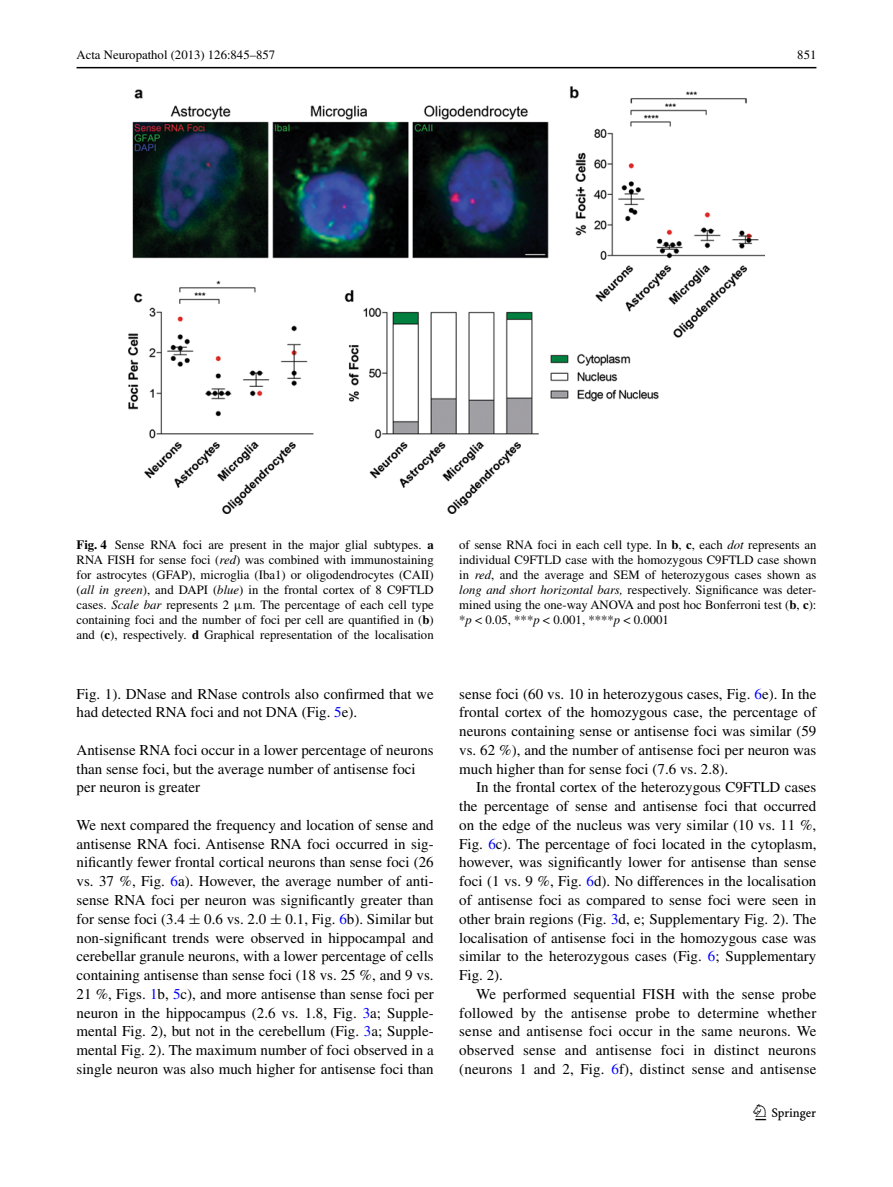
<style>
.page{position:relative;width:893px;height:1187px;background:#fff}
.page>*{position:absolute;margin:0;border:0;box-sizing:border-box;transform-origin:0 0}
.t1{font:22.5px "Springnew";color:#000}
.t2{font:15px/18.8px "Times";color:#000;text-align:justify}
.t3{font:12.75px/15px "Times";color:#000;text-align:justify}
.s1{font-weight:700}
.s2{font-style:italic}
.s3{font-family:"MTGU"}
.s4{color:#00f}
.s5{font-family:"MTSY"}
</style>
<div class="page">
<hr style="left:77px;top:67px;width:739px;height:1px;background:#000">
<img style="left:128px;top:87px;width:637px;height:426px">
<p class="t3" style="left:77px;top:48px;width:200px">Acta Neuropathol (2013) 126:845–857</p>
<p class="t3" style="left:797px;top:48px;width:21px">851</p>
<p class="t3" style="left:77px;top:537px;width:359px"><span class="s1">Fig. 4</span> Sense RNA foci are present in the major glial subtypes. <span class="s1">a </span>RNA FISH for sense foci (<span class="s2">red</span>) was combined with immunostaining for astrocytes (GFAP), microglia (Iba1) or oligodendrocytes (CAII) (<span class="s2">all in green</span>), and DAPI (<span class="s2">blue</span>) in the frontal cortex of 8 C9FTLD cases. <span class="s2">Scale bar</span> represents 2 <span class="s3">μ</span>m. The percentage of each cell type containing foci and the number of foci per cell are quantified in (<span class="s1">b</span>) and (<span class="s1">c</span>), respectively. <span class="s1">d</span> Graphical representation of the localisation</p>
<p class="t3" style="left:459px;top:537px;width:359px">of sense RNA foci in each cell type. In <span class="s1">b</span>, <span class="s1">c</span>, each <span class="s2">dot</span> represents an individual C9FTLD case with the homozygous C9FTLD case shown in <span class="s2">red</span>, and the average and SEM of heterozygous cases shown as <span class="s2">long and short horizontal bars,</span> respectively. Significance was deter&shy;mined using the one-way ANOVA and post hoc Bonferroni test (<span class="s1">b</span>, <span class="s1">c</span>): *<span class="s2">p</span> &lt; 0.05, ***<span class="s2">p</span> &lt; 0.001, ****<span class="s2">p</span> &lt; 0.0001</p>
<p class="t2" style="left:77px;top:684px;width:359px">Fig. 1). DNase and RNase controls also confirmed that we had detected RNA foci and not DNA (Fig. <span class="s4">5</span>e).</p>
<p class="t2" style="left:77px;top:740px;width:359px;text-align:left">Antisense RNA foci occur in a lower percentage of neurons than sense foci, but the average number of antisense foci per neuron is greater</p>
<p class="t2" style="left:77px;top:815px;width:359px">We next compared the frequency and location of sense and antisense RNA foci. Antisense RNA foci occurred in sig&shy;nificantly fewer frontal cortical neurons than sense foci (26 vs. 37 %, Fig. <span class="s4">6</span>a). However, the average number of anti&shy;sense RNA foci per neuron was significantly greater than for sense foci (3.4 <span class="s5">±</span> 0.6 vs. 2.0 <span class="s5">±</span> 0.1, Fig. <span class="s4">6</span>b). Similar but non-significant trends were observed in hippocampal and cerebellar granule neurons, with a lower percentage of cells containing antisense than sense foci (18 vs. 25 %, and 9 vs.<br>21 %, Figs. <span class="s4">1</span>b, <span class="s4">5</span>c), and more antisense than sense foci per neuron in the hippocampus (2.6 vs. 1.8, Fig. <span class="s4">3</span>a; Supple&shy;mental Fig. 2), but not in the cerebellum (Fig. <span class="s4">3</span>a; Supple&shy;mental Fig. 2). The maximum number of foci observed in a single neuron was also much higher for antisense foci than</p>
<p class="t2" style="left:459px;top:684px;width:359px">sense foci (60 vs. 10 in heterozygous cases, Fig. <span class="s4">6</span>e). In the frontal cortex of the homozygous case, the percentage of neurons containing sense or antisense foci was similar (59 vs. 62 %), and the number of antisense foci per neuron was much higher than for sense foci (7.6 vs. 2.8).</p>
<p class="t2" style="left:459px;top:777px;width:359px;text-indent:17px">In the frontal cortex of the heterozygous C9FTLD cases the percentage of sense and antisense foci that occurred on the edge of the nucleus was very similar (10 vs. 11 %, Fig. <span class="s4">6</span>c). The percentage of foci located in the cytoplasm, however, was significantly lower for antisense than sense foci (1 vs. 9 %, Fig. <span class="s4">6</span>d). No differences in the localisation of antisense foci as compared to sense foci were seen in other brain regions (Fig. <span class="s4">3</span>d, e; Supplementary Fig. 2). The localisation of antisense foci in the homozygous case was similar to the heterozygous cases (Fig. <span class="s4">6</span>; Supplementary Fig. 2).</p>
<p class="t2" style="left:459px;top:984px;width:359px;text-indent:17px">We performed sequential FISH with the sense probe followed by the antisense probe to determine whether sense and antisense foci occur in the same neurons. We observed sense and antisense foci in distinct neurons (neurons 1 and 2, Fig. <span class="s4">6</span>f), distinct sense and antisense</p>
<h1 class="t1" style="left:755px;top:1104px;width:62px">1 3</h1>
</div>
